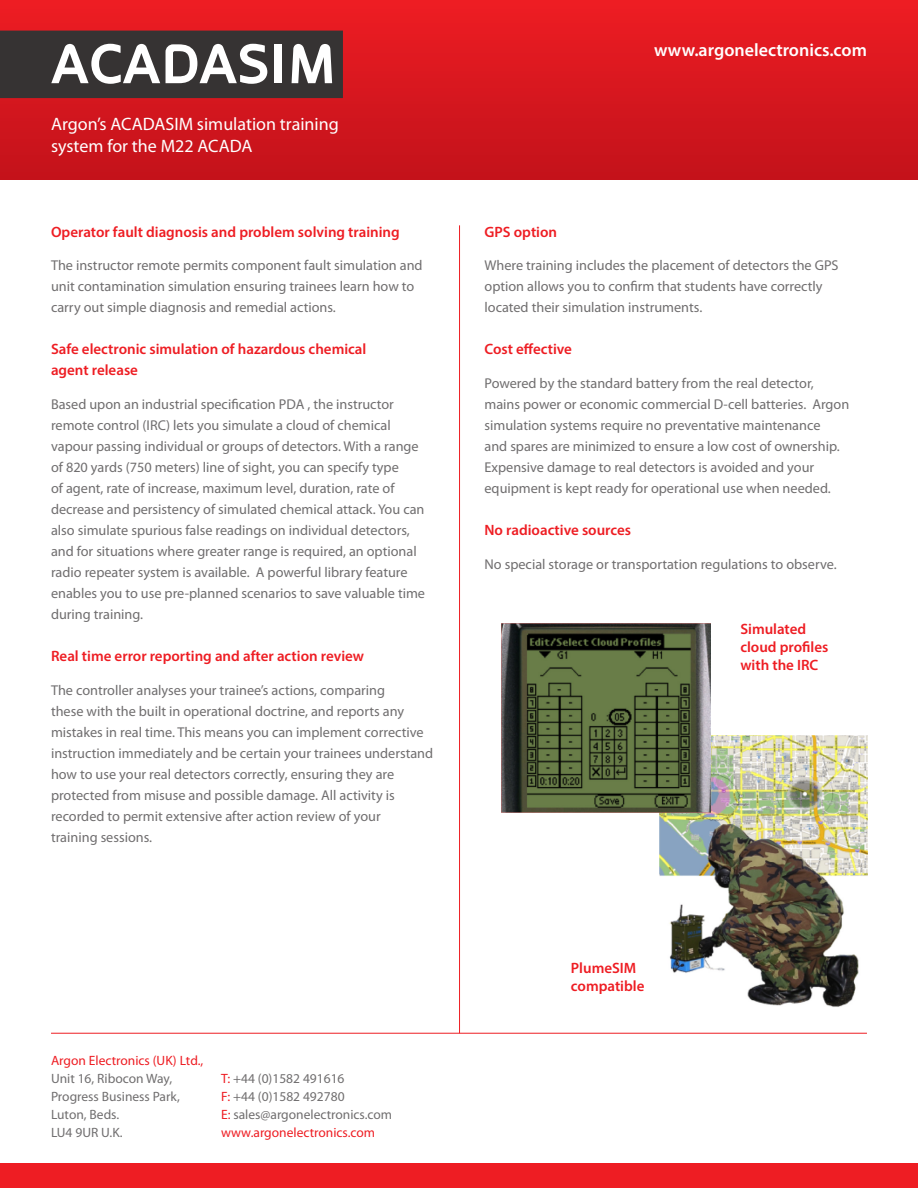
<style>
.page{position:relative;width:918px;height:1188px;background:#fff}
.page>*{position:absolute;margin:0;border:0;box-sizing:border-box;transform-origin:0 0}
.Product_title{font:700 55.5px "Oblik";color:#fff}
.Product_strapline{font:18px/21.6px "Myriad Pro";color:#fff}
.t1{font:600 18px "Myriad Pro";color:#fff}
.Red_Subhead{font:600 15px/21px "Myriad Pro";color:#ee1d23}
.picture_captions{font:600 15px/18px "Myriad Pro";color:#ee1d23}
.body_text{font:14.25px/21px "Myriad Pro";color:#706e6f}
.t2{font:13.5px/18px "Myriad Pro";color:#706e6f}
.t3{font:13.5px "Myriad Pro";color:#ee1d23}
.s1{color:#ee1d23}
</style>
<div class="page">
<div style="left:0;top:0;width:918px;height:179px;background:linear-gradient(to bottom,#ed1d23,#c3121a)"></div>
<div style="left:0;top:31px;width:343px;height:67px;background:#363333"></div>
<img style="left:659px;top:736px;width:209px;height:271px">
<img style="left:502px;top:623px;width:208px;height:189px">
<hr style="left:459px;top:225px;width:1px;height:808px;background:#ee1d23">
<div style="left:0;top:1163px;width:918px;height:25px;background:#ee1d23"></div>
<hr style="left:51px;top:1033px;width:816px;height:1px;background:#ee1d23">
<p class="Product_title" style="left:51px;top:33px;width:287px">ACADASIM</p>
<p class="Product_strapline" style="left:51px;top:114px;width:289px">Argon’s ACADASIM simulation training system for the M22 ACADA</p>
<p class="Red_Subhead" style="left:51px;top:221px;width:350px">Operator fault diagnosis and problem solving training</p>
<p class="body_text" style="left:51px;top:255px;width:373px">The instructor remote permits component fault simulation and unit contamination simulation ensuring trainees learn how to carry out simple diagnosis and remedial actions.</p>
<p class="Red_Subhead" style="left:51px;top:338px;width:317px">Safe electronic simulation of hazardous chemical agent release</p>
<p class="body_text" style="left:51px;top:394px;width:376px">Based upon an industrial specification PDA , the instructor remote control (IRC) lets you simulate a cloud of chemical vapour passing individual or groups of detectors. With a range of 820 yards (750 meters) line of sight, you can specify type<br>of agent, rate of increase, maximum level, duration, rate of decrease and persistency of simulated chemical attack. You can also simulate spurious false readings on individual detectors, and for situations where greater range is required, an optional radio repeater system is available. A powerful library feature enables you to use pre-planned scenarios to save valuable time during training.</p>
<p class="Red_Subhead" style="left:51px;top:645px;width:315px">Real time error reporting and after action review</p>
<p class="body_text" style="left:51px;top:680px;width:384px">The controller analyses your trainee’s actions, comparing<br>these with the built in operational doctrine, and reports any mistakes in real time. This means you can implement corrective instruction immediately and be certain your trainees understand how to use your real detectors correctly, ensuring they are protected from misuse and possible damage. All activity is recorded to permit extensive after action review of your<br>training sessions.</p>
<p class="t3" style="left:51px;top:1053px;width:154px">Argon Electronics (UK) Ltd.,</p>
<p class="t2" style="left:51px;top:1069px;width:130px">Unit 16, Ribocon Way,<br>Progress Business Park,<br>Luton, Beds.<br>LU4 9UR U.K.</p>
<p class="t2" style="left:221px;top:1069px;width:173px"><span class="s1">T:</span> +44 (0)1582 491616<br><span class="s1">F:</span> +44 (0)1582 492780<br><span class="s1">E:</span> sales@argonelectronics.com <span class="s1">www.argonelectronics.com</span></p>
<p class="t1" style="left:654px;top:39px;width:214px">www.argonelectronics.com</p>
<p class="Red_Subhead" style="left:485px;top:221px;width:74px">GPS option</p>
<p class="body_text" style="left:485px;top:255px;width:356px">Where training includes the placement of detectors the GPS option allows you to confirm that students have correctly located their simulation instruments.</p>
<p class="Red_Subhead" style="left:485px;top:338px;width:89px">Cost effective</p>
<p class="body_text" style="left:485px;top:373px;width:366px">Powered by the standard battery from the real detector, mains power or economic commercial D-cell batteries. Argon simulation systems require no preventative maintenance<br>and spares are minimized to ensure a low cost of ownership.<br>Expensive damage to real detectors is avoided and your equipment is kept ready for operational use when needed.</p>
<p class="Red_Subhead" style="left:485px;top:519px;width:148px">No radioactive sources</p>
<p class="body_text" style="left:485px;top:554px;width:354px">No special storage or transportation regulations to observe.</p>
<p class="picture_captions" style="left:740px;top:620px;width:90px">Simulated cloud profiles with the IRC</p>
<p class="picture_captions" style="left:571px;top:959px;width:75px">PlumeSIM compatible</p>
</div>
